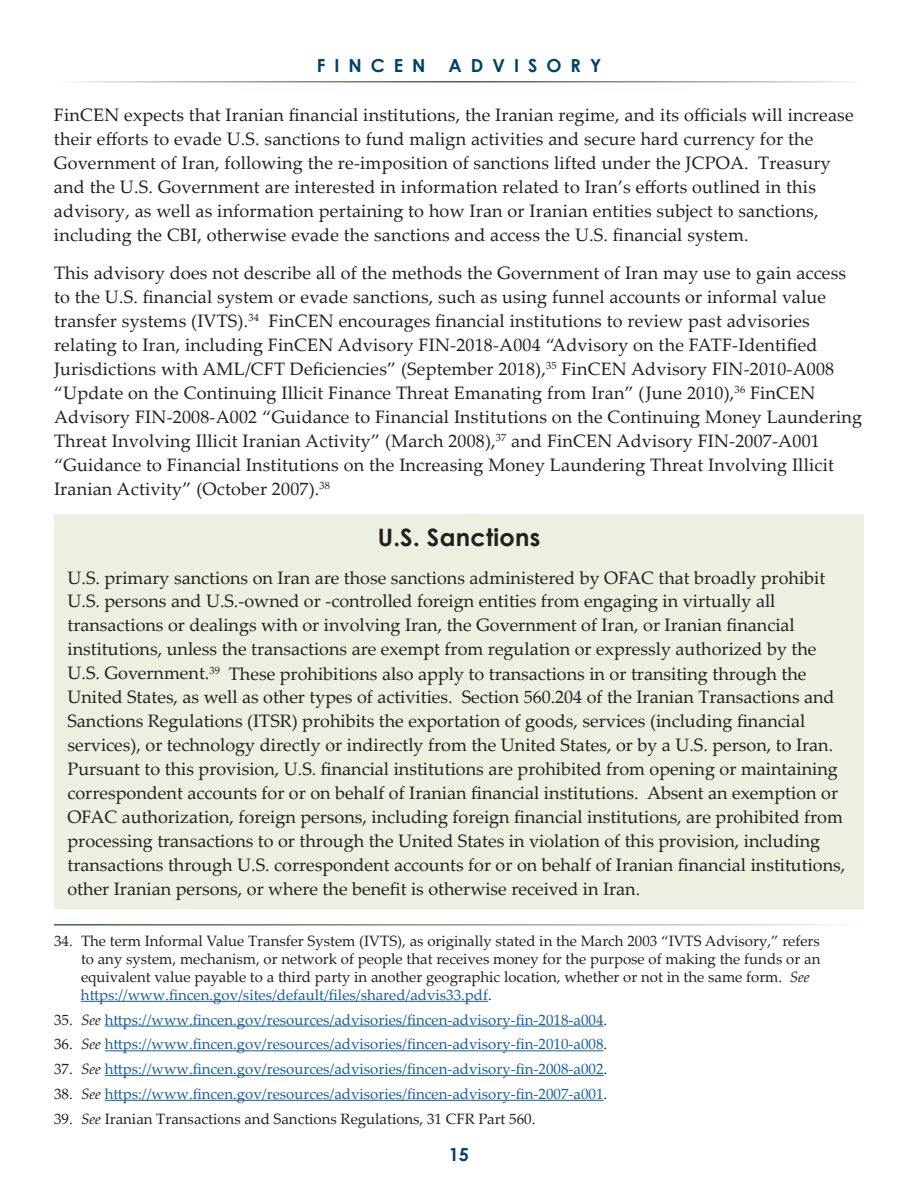
<style>
.page{position:relative;width:918px;height:1188px;background:#fff}
.page>*{position:absolute;margin:0;border:0;box-sizing:border-box;transform-origin:0 0}
.t1{font:700 24px "Century Gothic";letter-spacing:.01em;color:#231f20}
.t2{font:18px/24px "Palatino Linotype";letter-spacing:.01em;color:#231f20}
.t3{font:700 18px "Century Gothic";letter-spacing:.5em;color:#00426b}
.t4{font:15px/18px "Palatino Linotype";color:#231f20}
.t5{font:15px "Palatino Linotype";color:#175d9e}
.s1{font-style:italic}
.s2{color:#175d9e}
.s3{color:#231f20}
.s4{font-style:italic;color:#231f20}
</style>
<div class="page">
<div style="left:54px;top:514px;width:810px;height:395px;background:#edf0e1"></div>
<hr style="left:81px;top:1001px;width:407px;height:1px;background:#175d9e">
<hr style="left:105px;top:1026px;width:499px;height:1px;background:#175d9e">
<hr style="left:105px;top:1050px;width:499px;height:1px;background:#175d9e">
<hr style="left:105px;top:1075px;width:499px;height:1px;background:#175d9e">
<hr style="left:105px;top:1100px;width:499px;height:1px;background:#175d9e">
<p class="t3" style="left:317px;top:52px;width:110px">FINCEN</p>
<p class="t3" style="left:449px;top:52px;width:154px">ADVISORY</p>
<p class="t2" style="left:54px;top:102px;width:801px">FinCEN expects that Iranian financial institutions, the Iranian regime, and its officials will increase their efforts to evade U.S. sanctions to fund malign activities and secure hard currency for the Government of Iran, following the re-imposition of sanctions lifted under the JCPOA. Treasury and the U.S. Government are interested in information related to Iran’s efforts outlined in this advisory, as well as information pertaining to how Iran or Iranian entities subject to sanctions, including the CBI, otherwise evade the sanctions and access the U.S. financial system.</p>
<p class="t2" style="left:54px;top:260px;width:794px">This advisory does not describe all of the methods the Government of Iran may use to gain access to the U.S. financial system or evade sanctions, such as using funnel accounts or informal value transfer systems (IVTS).<sup>34</sup></p>
<p class="t2" style="left:54px;top:308px;width:782px;text-indent:215px">FinCEN encourages financial institutions to review past advisories relating to Iran, including FinCEN Advisory FIN-2018-A004 “Advisory on the FATF-Identified<br>Jurisdictions with AML/CFT Deficiencies” (September 2018),<sup>35</sup> FinCEN Advisory FIN-2010-A008</p>
<p class="t2" style="left:54px;top:380px;width:763px">“Update on the Continuing Illicit Finance Threat Emanating from Iran” (June 2010),<sup>36</sup> FinCEN</p>
<p class="t2" style="left:54px;top:404px;width:810px">Advisory FIN-2008-A002 “Guidance to Financial Institutions on the Continuing Money Laundering<br>Threat Involving Illicit Iranian Activity” (March 2008),<sup>37</sup> and FinCEN Advisory FIN-2007-A001</p>
<p class="t2" style="left:54px;top:452px;width:782px">“Guidance to Financial Institutions on the Increasing Money Laundering Threat Involving Illicit<br>Iranian Activity” (October 2007).<sup>38</sup></p>
<h1 class="t1" style="left:378px;top:519px;width:164px">U.S. Sanctions</h1>
<p class="t2" style="left:68px;top:565px;width:759px">U.S. primary sanctions on Iran are those sanctions administered by OFAC that broadly prohibit U.S. persons and U.S.-owned or -controlled foreign entities from engaging in virtually all transactions or dealings with or involving Iran, the Government of Iran, or Iranian financial institutions, unless the transactions are exempt from regulation or expressly authorized by the U.S. Government.<sup>39</sup></p>
<p class="t2" style="left:67px;top:661px;width:779px;text-indent:161px">These prohibitions also apply to transactions in or transiting through the United States, as well as other types of activities. Section 560.204 of the Iranian Transactions and Sanctions Regulations (ITSR) prohibits the exportation of goods, services (including financial services), or technology directly or indirectly from the United States, or by a U.S. person, to Iran.<br>Pursuant to this provision, U.S. financial institutions are prohibited from opening or maintaining correspondent accounts for or on behalf of Iranian financial institutions. Absent an exemption or OFAC authorization, foreign persons, including foreign financial institutions, are prohibited from processing transactions to or through the United States in violation of this provision, including transactions through U.S. correspondent accounts for or on behalf of Iranian financial institutions, other Iranian persons, or where the benefit is otherwise received in Iran.</p>
<p class="t4" style="left:81px;top:931px;width:741px;text-indent:-27px">34. The term Informal Value Transfer System (IVTS), as originally stated in the March 2003 “IVTS Advisory,” refers to any system, mechanism, or network of people that receives money for the purpose of making the funds or an equivalent value payable to a third party in another geographic location, whether or not in the same form. <span class="s1">See </span><span class="s2">https://www.fincen.gov/sites/default/files/shared/advis33.pdf</span>.</p>
<p class="t5" style="left:54px;top:1009px;width:555px"><span class="s3">35.</span> <span class="s4">See</span> https://www.fincen.gov/resources/advisories/fincen-advisory-fin-2018-a004<span class="s3">.</span></p>
<p class="t5" style="left:54px;top:1034px;width:555px"><span class="s3">36.</span> <span class="s4">See</span> https://www.fincen.gov/resources/advisories/fincen-advisory-fin-2010-a008<span class="s3">.</span></p>
<p class="t5" style="left:54px;top:1058px;width:555px"><span class="s3">37.</span> <span class="s4">See</span> https://www.fincen.gov/resources/advisories/fincen-advisory-fin-2008-a002<span class="s3">.</span></p>
<p class="t5" style="left:54px;top:1083px;width:555px"><span class="s3">38.</span> <span class="s4">See</span> https://www.fincen.gov/resources/advisories/fincen-advisory-fin-2007-a001<span class="s3">.</span></p>
<p class="t4" style="left:54px;top:1109px;width:483px">39. <span class="s1">See</span> Iranian Transactions and Sanctions Regulations, 31 CFR Part 560.</p>
<p class="t3" style="left:449px;top:1141px;width:22px">15</p>
</div>
